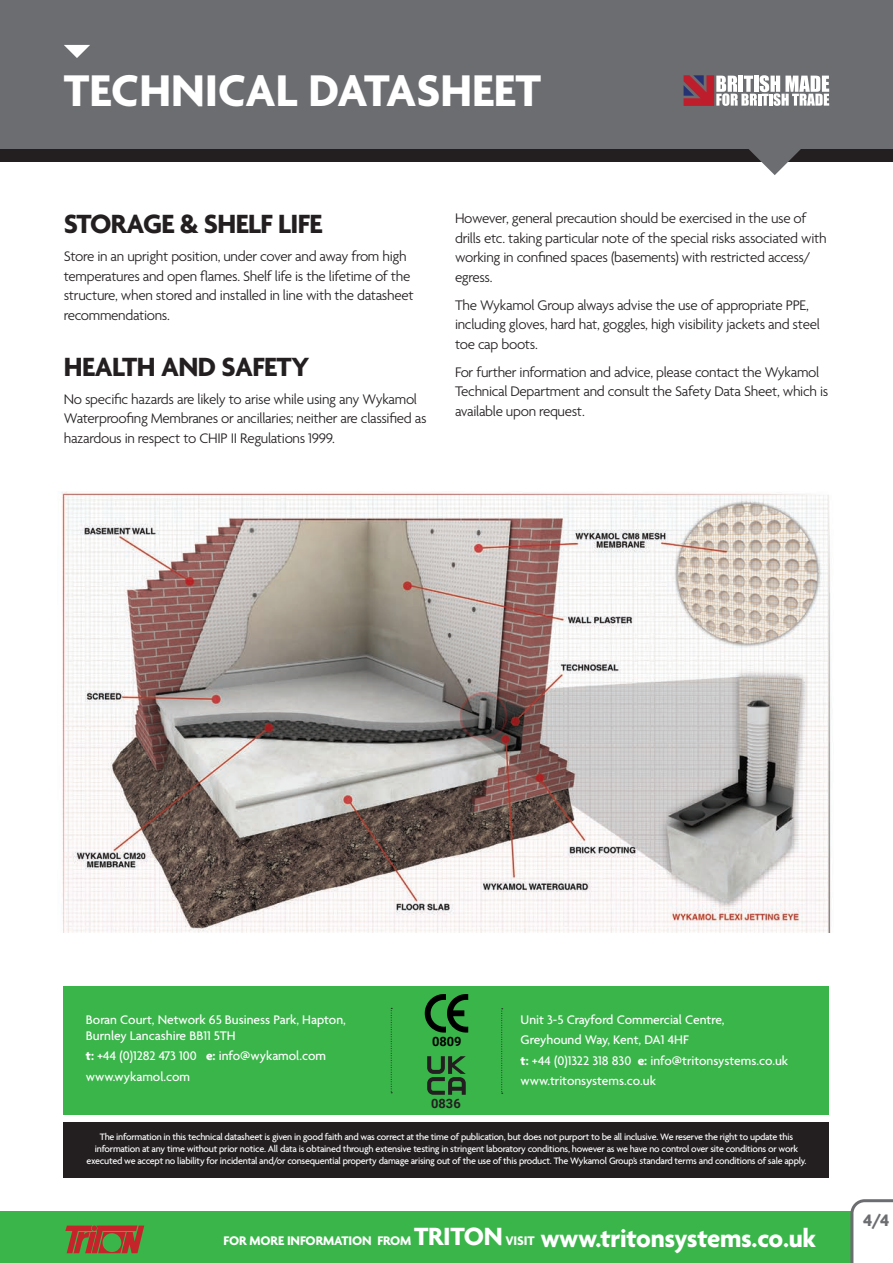
<style>
.page{position:relative;width:893px;height:1263px;background:#fff}
.page>*{position:absolute;margin:0;border:0;box-sizing:border-box;transform-origin:0 0}
.t1{font:700 48px "Agenda";color:#fff}
.t2{font:700 28.5px "Agenda";letter-spacing:-.02em;color:#231f20}
.t3{font:700 27px "Agenda";letter-spacing:-.01em;color:#fff}
.t4{font:700 18px "Agenda";color:#6c6d70}
.t5{font:300 15px/19.5px "Agenda";letter-spacing:-.02em;color:#231f20}
.t6{font:500 13.5px/16.2px "Agenda";color:#fff}
.t7{font:700 12.9px "Roboto";color:#000}
.t8{font:700 12.9px "Roboto";color:#231f20}
.t9{font:500 10.05px/12px "Agenda";letter-spacing:-.025em;color:#fff;text-align:center}
.s1{font-weight:700}
.s2{font-size:13.5px}
</style>
<div class="page">
<img style="left:61px;top:491px;width:770px;height:441px">
<div style="left:0;top:149px;width:893px;height:13px;background:#231f20"></div>
<div style="left:0;top:0;width:893px;height:149px;background:#6c6d70"></div>
<svg style="left:64px;top:45px;width:26px;height:13px"></svg>
<svg style="left:684px;top:75px;width:145px;height:100px"></svg>
<div style="left:0;top:1212px;width:893px;height:51px;background:#3ab54a"></div>
<div style="left:64px;top:1123px;width:765px;height:55px;background:#231f20"></div>
<div style="left:64px;top:986px;width:765px;height:128px;background:#3ab54a"></div>
<svg style="left:391px;top:1008px;width:1px;height:85px"></svg>
<svg style="left:501px;top:1008px;width:2px;height:86px"></svg>
<svg style="left:849px;top:1199px;width:44px;height:64px"></svg>
<svg style="left:65px;top:1225px;width:79px;height:28px"></svg>
<svg style="left:425px;top:994px;width:43px;height:38px"></svg>
<svg style="left:427px;top:1056px;width:39px;height:39px"></svg>
<p class="t1" style="left:64px;top:65px;width:479px">TECHNICAL DATASHEET</p>
<p class="t2" style="left:64px;top:209px;width:260px">STORAGE &amp; SHELF LIFE</p>
<p class="t5" style="left:64px;top:247px;width:351px">Store in an upright position, under cover and away from high temperatures and open flames. Shelf life is the lifetime of the structure, when stored and installed in line with the datasheet recommendations.</p>
<p class="t2" style="left:64px;top:351px;width:247px">HEALTH AND SAFETY</p>
<p class="t5" style="left:64px;top:390px;width:364px">No specific hazards are likely to arise while using any Wykamol<br>Waterproofing Membranes or ancillaries; neither are classified as hazardous in respect to CHIP II Regulations 1999.</p>
<p class="t5" style="left:455px;top:210px;width:373px">However, general precaution should be exercised in the use of drills etc. taking particular note of the special risks associated with working in confined spaces (basements) with restricted access/ egress.</p>
<p class="t5" style="left:455px;top:296px;width:366px">The Wykamol Group always advise the use of appropriate PPE, including gloves, hard hat, goggles, high visibility jackets and steel toe cap boots.</p>
<p class="t5" style="left:455px;top:363px;width:375px">For further information and advice, please contact the Wykamol<br>Technical Department and consult the Safety Data Sheet, which is available upon request.</p>
<p class="t6" style="left:86px;top:1012px;width:261px">Boran Court, Network 65 Business Park, Hapton,<br>Burnley Lancashire BB11 5TH</p>
<p class="t6" style="left:86px;top:1049px;width:242px"><span class="s1">t:</span> +44 (0)1282 473 100 <span class="s1">e:</span> info@wykamol.com</p>
<p class="t6" style="left:86px;top:1069px;width:106px">www.wykamol.com</p>
<p class="t7" style="left:432px;top:1032px;width:31px">0809</p>
<p class="t8" style="left:431px;top:1095px;width:31px">0836</p>
<p class="t6" style="left:521px;top:1012px;width:206px">Unit 3-5 Crayford Commercial Centre,</p>
<p class="t6" style="left:521px;top:1033px;width:170px">Greyhound Way, Kent, DA1 4HF</p>
<p class="t6" style="left:521px;top:1053px;width:269px"><span class="s1">t:</span> +44 (0)1322 318 830 <span class="s1">e:</span> info@tritonsystems.co.uk</p>
<p class="t6" style="left:521px;top:1073px;width:137px">www.tritonsystems.co.uk</p>
<p class="t9" style="left:87px;top:1132px;width:721px">The information in this technical datasheet is given in good faith and was correct at the time of publication, but does not purport to be all inclusive. We reserve the right to update this information at any time without prior notice. All data is obtained through extensive testing in stringent laboratory conditions, however as we have no control over site conditions or work executed we accept no liability for incidental and/or consequential property damage arising out of the use of this product. The Wykamol Group’s standard terms and conditions of sale apply.</p>
<p class="t3" style="left:223px;top:1223px;width:594px"><span class="s2">FOR MORE INFORMATION FROM</span> TRITON <span class="s2">VISIT</span> www.tritonsystems.co.uk</p>
<p class="t4" style="left:863px;top:1211px;width:28px">4/4</p>
</div>
